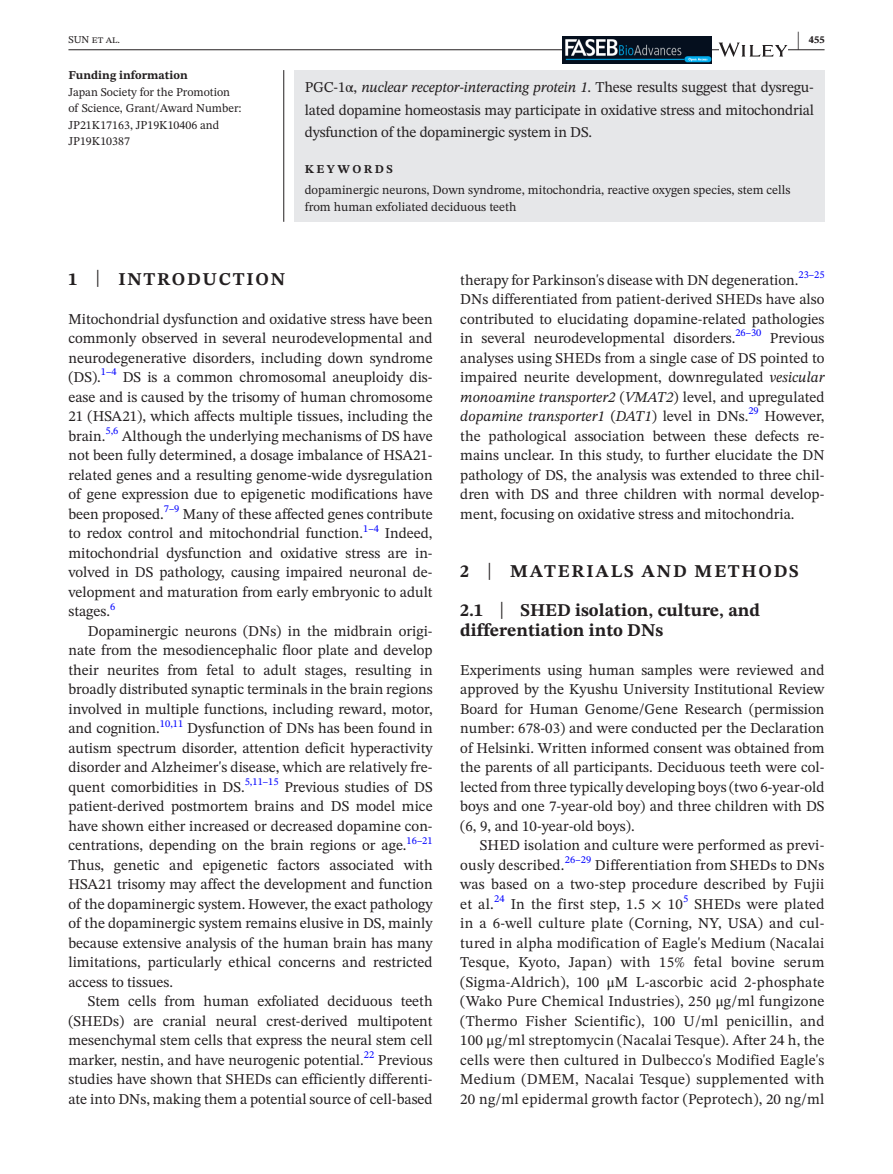
<style>
.page{position:relative;width:893px;height:1174px;background:#fff}
.page>*{position:absolute;margin:0;border:0;box-sizing:border-box;transform-origin:0 0}
.t1{font:700 21px "STIX Two Text";color:#231f20;scale:.42 1}
.t2{font:700 18px/39px "STIX Two Text";color:#231f20}
.t3{font:700 18px "STIX Two Text";letter-spacing:.1em;color:#231f20}
.t4{font:15px/19.5px "STIX Two Text";color:#231f20;text-align:justify}
.t5{font:12.75px/17.2px "STIX Two Text";color:#231f20}
.t6{font:12px/16.5px "STIX Two Text";color:#231f20}
.t7{font:700 12px "STIX Two Text";color:#231f20}
.t8{font:700 12px "STIX Two Text";letter-spacing:.2em;color:#231f20}
.t9{font:10.5px "STIX Two Text";color:#00f}
.t10{font:10.5px "STIX Two Text";color:#231f20}
.t11{font:700 10.5px "STIX Two Text";color:#231f20}
.s1{font-family:"STIX"}
.s2{font-style:italic}
.s3{font-weight:400;font-size:23.7px}
</style>
<div class="page">
<hr style="left:68px;top:49px;width:756px;height:1px;background:#231f20">
<img style="left:562px;top:36px;width:149px;height:27px">
<svg style="left:719px;top:43px;width:68px;height:14px"></svg>
<div style="left:294px;top:70px;width:530px;height:152px;background:#e6e7e9"></div>
<hr style="left:283px;top:70px;width:1px;height:152px;background:#231f20">
<h1 class="t1" style="left:797px;top:24px;width:8px">|</h1>
<p class="t10" style="left:68px;top:32px;width:53px">SUN et al.</p>
<p class="t11" style="left:809px;top:32px;width:17px">455</p>
<p class="t7" style="left:68px;top:67px;width:121px">Funding information</p>
<p class="t6" style="left:68px;top:83px;width:175px">Japan Society for the Promotion of Science, Grant/Award Number:<br>JP21K17163, JP19K10406 and<br>JP19K10387</p>
<p class="t4" style="left:305px;top:76px;width:511px;line-height:22.5px">PGC-1<span class="s1">α</span>, <span class="s2">nuclear receptor-interacting protein 1</span>. These results suggest that dysregu&shy;lated dopamine homeostasis may participate in oxidative stress and mitochondrial dysfunction of the dopaminergic system in DS.</p>
<p class="t8" style="left:305px;top:160px;width:90px">KEYWORDS</p>
<p class="t5" style="left:305px;top:181px;width:487px">dopaminergic neurons, Down syndrome, mitochondria, reactive oxygen species, stem cells from human exfoliated deciduous teeth</p>
<p class="t3" style="left:68px;top:266px;width:218px">1 <span class="s3">|</span> INTRODUCTION</p>
<p class="t4" style="left:68px;top:309px;width:366px">Mitochondrial dysfunction and oxidative stress have been commonly observed in several neurodevelopmental and neurodegenerative disorders, including down syndrome (DS).</p>
<p class="t9" style="left:101px;top:364px;width:17px">1–4</p>
<p class="t4" style="left:68px;top:367px;width:366px;text-indent:54px">DS is a common chromosomal aneuploidy dis&shy;ease and is caused by the trisomy of human chromosome 21 (HSA21), which affects multiple tissues, including the brain.</p>
<p class="t9" style="left:106px;top:423px;width:14px">5,6</p>
<p class="t4" style="left:68px;top:426px;width:366px;text-indent:53px">Although the underlying mechanisms of DS have not been fully determined, a dosage imbalance of HSA21- related genes and a resulting genome-wide dysregulation of gene expression due to epigenetic modifications have been proposed.</p>
<p class="t9" style="left:164px;top:501px;width:17px">7–9</p>
<p class="t4" style="left:68px;top:504px;width:366px;text-indent:114px">Many of these affected genes contribute to redox control and mitochondrial function.</p>
<p class="t9" style="left:363px;top:520px;width:17px">1–4</p>
<p class="t4" style="left:68px;top:523px;width:366px;text-indent:316px">Indeed, mitochondrial dysfunction and oxidative stress are in&shy;volved in DS pathology, causing impaired neuronal de&shy;velopment and maturation from early embryonic to adult stages.</p>
<p class="t9" style="left:110px;top:598px;width:7px">6</p>
<p class="t4" style="left:68px;top:621px;width:366px;text-indent:20px">Dopaminergic neurons (DNs) in the midbrain origi&shy;nate from the mesodiencephalic floor plate and develop their neurites from fetal to adult stages, resulting in broadly distributed synaptic terminals in the brain regions involved in multiple functions, including reward, motor, and cognition.</p>
<p class="t9" style="left:160px;top:715px;width:25px">10,11</p>
<p class="t4" style="left:68px;top:718px;width:366px;text-indent:119px">Dysfunction of DNs has been found in autism spectrum disorder, attention deficit hyperactivity disorder and Alzheimer's disease, which are relatively fre&shy;quent comorbidities in DS.</p>
<p class="t9" style="left:245px;top:774px;width:35px">5,11–15</p>
<p class="t4" style="left:68px;top:777px;width:366px;text-indent:216px">Previous studies of DS patient-derived postmortem brains and DS model mice have shown either increased or decreased dopamine con&shy;centrations, depending on the brain regions or age.</p>
<p class="t9" style="left:407px;top:832px;width:28px">16–21</p>
<p class="t4" style="left:68px;top:855px;width:366px">Thus, genetic and epigenetic factors associated with HSA21 trisomy may affect the development and function of the dopaminergic system. However, the exact pathology of the dopaminergic system remains elusive in DS, mainly because extensive analysis of the human brain has many limitations, particularly ethical concerns and restricted access to tissues.</p>
<p class="t4" style="left:68px;top:991px;width:366px;text-indent:19px">Stem cells from human exfoliated deciduous teeth (SHEDs) are cranial neural crest-derived multipotent mesenchymal stem cells that express the neural stem cell marker, nestin, and have neurogenic potential.</p>
<p class="t9" style="left:364px;top:1047px;width:12px">22</p>
<p class="t4" style="left:68px;top:1050px;width:366px;text-indent:309px">Previous studies have shown that SHEDs can efficiently differenti&shy;ate into DNs, making them a potential source of cell-based</p>
<p class="t4" style="left:460px;top:270px;width:366px">therapy for Parkinson's disease with DN degeneration.<sup>23–25<br></sup>DNs differentiated from patient-derived SHEDs have also contributed to elucidating dopamine-related pathologies in several neurodevelopmental disorders.</p>
<p class="t9" style="left:735px;top:325px;width:28px">26–30</p>
<p class="t4" style="left:460px;top:328px;width:366px;text-indent:309px">Previous analyses using SHEDs from a single case of DS pointed to impaired neurite development, downregulated <span class="s2">vesicular monoamine transporter2</span> (<span class="s2">VMAT2</span>) level, and upregulated <span class="s2">dopamine transporter1</span> (<span class="s2">DAT1</span>) level in DNs.</p>
<p class="t9" style="left:748px;top:403px;width:12px">29</p>
<p class="t4" style="left:460px;top:406px;width:366px;text-indent:304px">However, the pathological association between these defects re&shy;mains unclear. In this study, to further elucidate the DN pathology of DS, the analysis was extended to three chil&shy;dren with DS and three children with normal develop&shy;ment, focusing on oxidative stress and mitochondria.</p>
<p class="t2" style="left:460px;top:552px;width:340px">2 <span class="s3">|</span> MATERIALS AND METHODS<br>2.1 <span class="s3">|</span> SHED isolation, culture, and</p>
<p class="t2" style="left:460px;top:611px;width:204px">differentiation into DNs</p>
<p class="t4" style="left:460px;top:660px;width:366px">Experiments using human samples were reviewed and approved by the Kyushu University Institutional Review Board for Human Genome/Gene Research (permission number: 678-03) and were conducted per the Declaration of Helsinki. Written informed consent was obtained from the parents of all participants. Deciduous teeth were col&shy;lected from three typically developing boys (two 6-year-old boys and one 7-year-old boy) and three children with DS (6, 9, and 10-year-old boys).</p>
<p class="t4" style="left:460px;top:835px;width:366px;text-indent:20px">SHED isolation and culture were performed as previ&shy;ously described.</p>
<p class="t9" style="left:565px;top:852px;width:28px">26–29</p>
<p class="t4" style="left:460px;top:855px;width:366px;text-indent:134px">Differentiation from SHEDs to DNs was based on a two-step procedure described by Fujii et al.</p>
<p class="t9" style="left:494px;top:891px;width:12px">24</p>
<p class="t4" style="left:511px;top:894px;width:174px">In the first step, 1.5 × 10</p>
<p class="t9" style="left:683px;top:891px;width:7px">5</p>
<p class="t4" style="left:460px;top:894px;width:366px;text-indent:234px">SHEDs were plated in a 6-well culture plate (Corning, NY, USA) and cul&shy;tured in alpha modification of Eagle's Medium (Nacalai Tesque, Kyoto, Japan) with 15% fetal bovine serum (Sigma-Aldrich), 100 <span class="s1">μ</span>M L-ascorbic acid 2-phosphate (Wako Pure Chemical Industries), 250 <span class="s1">μ</span>g/ml fungizone (Thermo Fisher Scientific), 100 U/ml penicillin, and 100 <span class="s1">μ</span>g/ml streptomycin (Nacalai Tesque). After 24 h, the cells were then cultured in Dulbecco's Modified Eagle's Medium (DMEM, Nacalai Tesque) supplemented with 20 ng/ml epidermal growth factor (Peprotech), 20 ng/ml</p>
</div>
